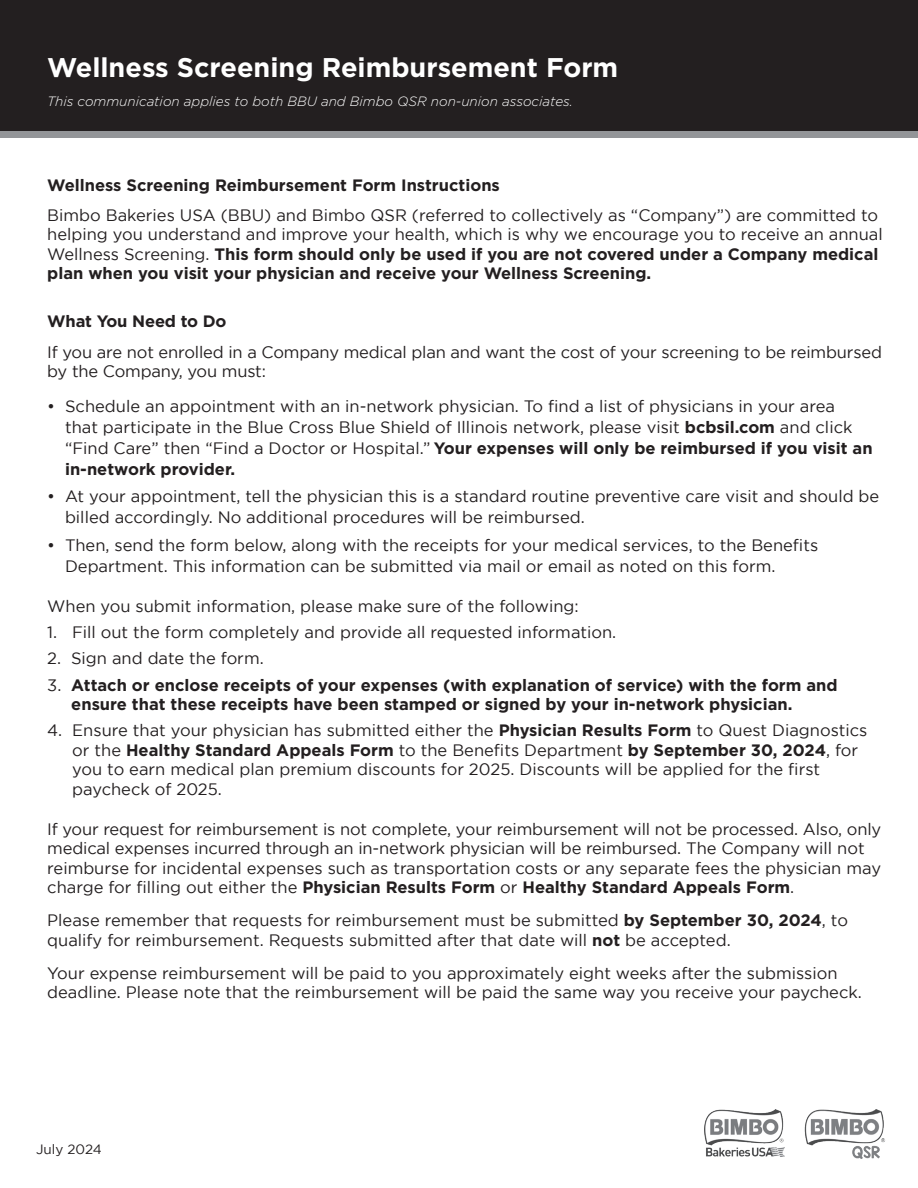
<style>
.page{position:relative;width:918px;height:1188px;background:#fff}
.page>*{position:absolute;margin:0;border:0;box-sizing:border-box;transform-origin:0 0}
.t1{font:700 27px "Gotham";color:#fff}
.t2{font:16.5px/19.5px "Gotham";color:#231f20}
.t3{font:700 16.5px/19.5px "Gotham";color:#231f20}
.t4{font:italic 300 13.5px "Gotham";color:#fff}
.t5{font:13.5px "Gotham";color:#231f20}
.s1{font-weight:700}
.s2{font-weight:400}
</style>
<div class="page">
<div style="left:0;top:0;width:918px;height:133px;background:#231f20"></div>
<div style="left:0;top:132px;width:918px;height:6px;background:#939598"></div>
<img style="left:804px;top:1109px;width:81px;height:50px">
<img style="left:705px;top:1110px;width:79px;height:47px">
<p class="t1" style="left:47px;top:52px;width:573px">Wellness Screening Reimbursement Form</p>
<p class="t4" style="left:47px;top:93px;width:527px">This communication applies to both BBU and Bimbo QSR non-union associates.</p>
<p class="t3" style="left:47px;top:175px;width:454px">Wellness Screening Reimbursement Form Instructions</p>
<p class="t2" style="left:47px;top:205px;width:837px">Bimbo Bakeries USA (BBU) and Bimbo QSR (referred to collectively as “Company”) are committed to helping you understand and improve your health, which is why we encourage you to receive an annual Wellness Screening. <span class="s1">This form should only be used if you are not covered under a Company medical plan when you visit your physician and receive your Wellness Screening.</span></p>
<p class="t3" style="left:47px;top:311px;width:181px">What You Need to Do</p>
<p class="t2" style="left:47px;top:342px;width:836px">If you are not enrolled in a Company medical plan and want the cost of your screening to be reimbursed by the Company, you must:</p>
<p class="t2" style="left:65px;top:395px;width:809px;line-height:21px;text-indent:-18px">• Schedule an appointment with an in-network physician. To find a list of physicians in your area<br>that participate in the Blue Cross Blue Shield of Illinois network, please visit <span class="s1">bcbsil.com</span> and click “Find Care” then “Find a Doctor or Hospital.” <span class="s1">Your expenses will only be reimbursed if you visit an in-network provider.</span></p>
<p class="t2" style="left:65px;top:486px;width:816px;line-height:21px;text-indent:-18px">• At your appointment, tell the physician this is a standard routine preventive care visit and should be billed accordingly. No additional procedures will be reimbursed.</p>
<p class="t2" style="left:65px;top:535px;width:755px;line-height:21px;text-indent:-18px">• Then, send the form below, along with the receipts for your medical services, to the Benefits<br>Department. This information can be submitted via mail or email as noted on this form.</p>
<p class="t2" style="left:47px;top:596px;width:533px">When you submit information, please make sure of the following:</p>
<p class="t2" style="left:47px;top:622px;width:571px">1. Fill out the form completely and provide all requested information.</p>
<p class="t2" style="left:47px;top:649px;width:218px">2. Sign and date the form.</p>
<p class="t3" style="left:71px;top:675px;width:768px;text-indent:-24px"><span class="s2">3.</span> Attach or enclose receipts of your expenses (with explanation of service) with the form and ensure that these receipts have been stamped or signed by your in-network physician.</p>
<p class="t2" style="left:72px;top:721px;width:797px;text-indent:-25px">4. Ensure that your physician has submitted either the <span class="s1">Physician Results Form</span> to Quest Diagnostics or the <span class="s1">Healthy Standard Appeals Form</span> to the Benefits Department <span class="s1">by September 30, 2024</span>, for you to earn medical plan premium discounts for 2025. Discounts will be applied for the first paycheck of 2025.</p>
<p class="t2" style="left:47px;top:819px;width:836px">If your request for reimbursement is not complete, your reimbursement will not be processed. Also, only medical expenses incurred through an in-network physician will be reimbursed. The Company will not reimburse for incidental expenses such as transportation costs or any separate fees the physician may charge for filling out either the <span class="s1">Physician Results Form</span> or <span class="s1">Healthy Standard Appeals Form</span>.</p>
<p class="t2" style="left:47px;top:910px;width:802px">Please remember that requests for reimbursement must be submitted <span class="s1">by September 30, 2024</span>, to qualify for reimbursement. Requests submitted after that date will <span class="s1">not</span> be accepted.</p>
<p class="t2" style="left:47px;top:963px;width:816px">Your expense reimbursement will be paid to you approximately eight weeks after the submission deadline. Please note that the reimbursement will be paid the same way you receive your paycheck.</p>
<p class="t5" style="left:36px;top:1142px;width:67px">July 2024</p>
</div>
